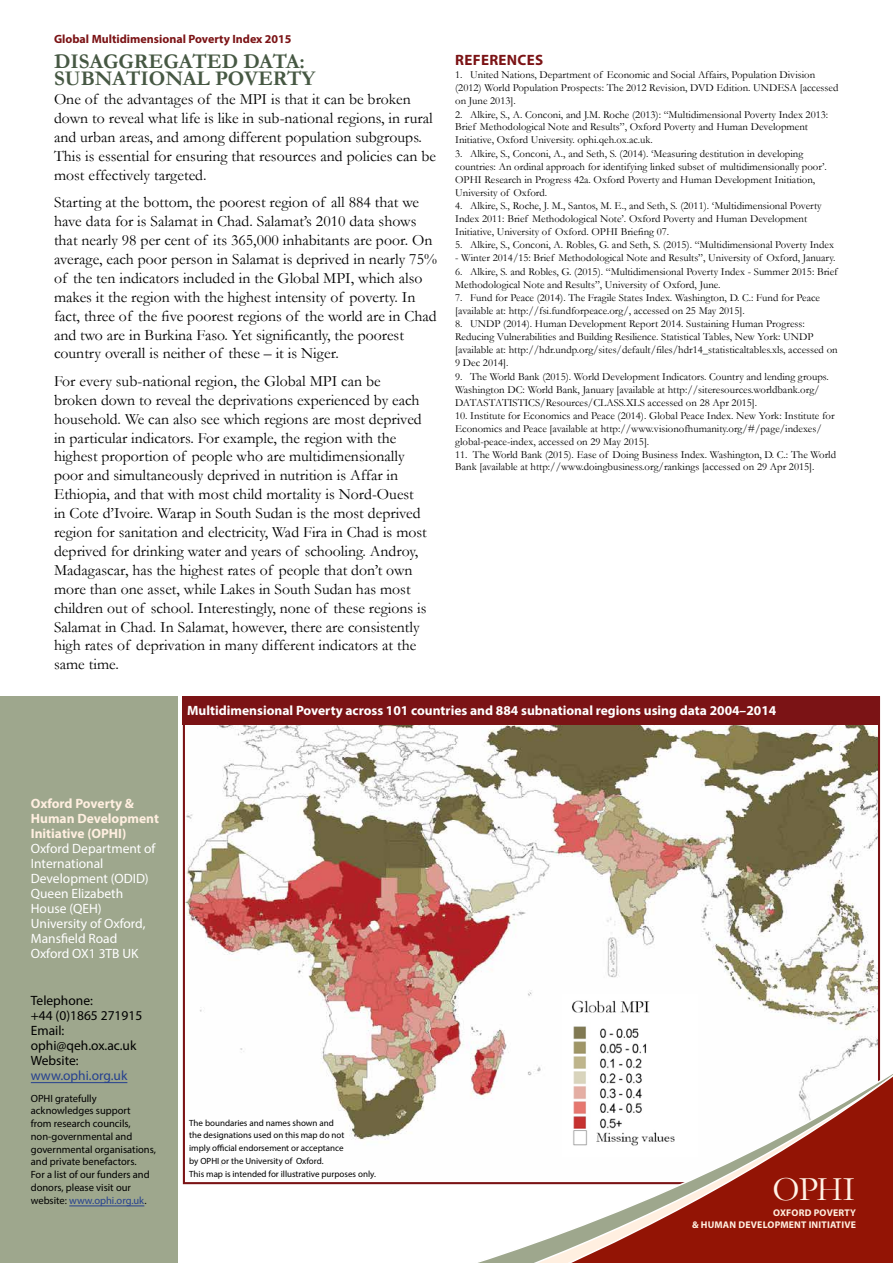
<style>
.page{position:relative;width:893px;height:1263px;background:#fff}
.page>*{position:absolute;margin:0;border:0;box-sizing:border-box;transform-origin:0 0}
.t1{font:34.8px "Garamond";color:#fff2e6}
.t2{font:700 21px/17.5px "Garamond";color:#465843}
.t3{font:15.75px/18.9px "Garamond";color:#000}
.t4{font:700 15px "Myriad Pro";letter-spacing:.02em;color:#7b1315}
.t5{font:13.5px/15px "Myriad Pro";color:#fff}
.t6{font:700 13.5px "Myriad Pro";color:#fff}
.t7{font:13.5px/15px "Myriad Pro";color:#000}
.t8{font:700 13.5px/15px "Myriad Pro";color:#ffefe0}
.t9{font:13.5px "Myriad Pro";color:#25408f}
.t10{font:700 12px "Myriad Pro";color:#7b1315}
.t11{font:10.8px/12.9px "Garamond";color:#000}
.t12{font:10.5px/12.8px "Myriad Pro";color:#000}
.t13{font:700 9.75px/11.7px "Myriad Pro";letter-spacing:.02em;color:#ffefe0;text-align:right}
.t14{font:9px/12.8px "Myriad Pro";color:#000}
.s1{color:#25408f}
</style>
<div class="page">
<img style="left:186px;top:725px;width:691px;height:441px">
<img style="left:563px;top:994px;width:135px;height:70px">
<svg style="left:368px;top:1064px;width:513px;height:121px"></svg>
<svg style="left:452px;top:1067px;width:45px;height:196px"></svg>
<svg style="left:497px;top:1065px;width:396px;height:198px"></svg>
<div style="left:0;top:696px;width:178px;height:567px;background:#9ea78d"></div>
<hr style="left:31px;top:1082px;width:96px;height:1px;background:#25408f">
<hr style="left:69px;top:1205px;width:75px;height:1px;background:#25408f">
<div style="left:183px;top:696px;width:697px;height:29px;background:#7b1315"></div>
<p class="t10" style="left:54px;top:31px;width:239px">Global Multidimensional Poverty Index 2015</p>
<h2 class="t2" style="left:54px;top:52px;width:263px">DISAGGREGATED DATA:<br>SUBNATIONAL POVERTY</h2>
<p class="t3" style="left:54px;top:90px;width:384px">One of the advantages of the MPI is that it can be broken down to reveal what life is like in sub-national regions, in rural and urban areas, and among different population subgroups.<br>This is essential for ensuring that resources and policies can be most effectively targeted.</p>
<p class="t3" style="left:54px;top:193px;width:385px">Starting at the bottom, the poorest region of all 884 that we have data for is Salamat in Chad. Salamat’s 2010 data shows that nearly 98 per cent of its 365,000 inhabitants are poor. On average, each poor person in Salamat is deprived in nearly 75% of the ten indicators included in the Global MPI, which also makes it the region with the highest intensity of poverty. In fact, three of the five poorest regions of the world are in Chad and two are in Burkina Faso. Yet significantly, the poorest country overall is neither of these – it is Niger.</p>
<p class="t3" style="left:54px;top:371px;width:374px">For every sub-national region, the Global MPI can be broken down to reveal the deprivations experienced by each household. We can also see which regions are most deprived in particular indicators. For example, the region with the highest proportion of people who are multidimensionally poor and simultaneously deprived in nutrition is Affar in Ethiopia, and that with most child mortality is Nord-Ouest in Cote d’Ivoire. Warap in South Sudan is the most deprived region for sanitation and electricity, Wad Fira in Chad is most deprived for drinking water and years of schooling. Androy, Madagascar, has the highest rates of people that don’t own more than one asset, while Lakes in South Sudan has most children out of school. Interestingly, none of these regions is Salamat in Chad. In Salamat, however, there are consistently high rates of deprivation in many different indicators at the same time.</p>
<h3 class="t4" style="left:455px;top:50px;width:89px">REFERENCES</h3>
<p class="t11" style="left:455px;top:68px;width:385px">1. United Nations, Department of Economic and Social Affairs, Population Division (2012) World Population Prospects: The 2012 Revision, DVD Edition. UNDESA [accessed on June 2013].</p>
<p class="t11" style="left:455px;top:108px;width:375px">2. Alkire, S., A. Conconi, and J.M. Roche (2013): “Multidimensional Poverty Index 2013:<br>Brief Methodological Note and Results”, Oxford Poverty and Human Development<br>Initiative, Oxford University. ophi.qeh.ox.ac.uk.</p>
<p class="t11" style="left:455px;top:147px;width:373px">3. Alkire, S., Conconi, A., and Seth, S. (2014). ‘Measuring destitution in developing countries: An ordinal approach for identifying linked subset of multidimensionally poor’.<br>OPHI Research in Progress 42a. Oxford Poverty and Human Development Initiation, University of Oxford.</p>
<p class="t11" style="left:455px;top:199px;width:368px">4. Alkire, S., Roche, J. M., Santos, M. E., and Seth, S. (2011). ‘Multidimensional Poverty<br>Index 2011: Brief Methodological Note’. Oxford Poverty and Human Development<br>Initiative, University of Oxford. OPHI Briefing 07.</p>
<p class="t11" style="left:455px;top:238px;width:380px">5. Alkire, S., Conconi, A. Robles, G. and Seth, S. (2015). “Multidimensional Poverty Index</p>
<p class="t11" style="left:455px;top:251px;width:382px">- Winter 2014/15: Brief Methodological Note and Results”, University of Oxford, January.</p>
<p class="t11" style="left:455px;top:265px;width:384px">6. Alkire, S. and Robles, G. (2015). “Multidimensional Poverty Index - Summer 2015: Brief<br>Methodological Note and Results”, University of Oxford, June.</p>
<p class="t11" style="left:455px;top:291px;width:366px">7. Fund for Peace (2014). The Fragile States Index. Washington, D. C.: Fund for Peace [available at: http://fsi.fundforpeace.org/, accessed on 25 May 2015].</p>
<p class="t11" style="left:455px;top:317px;width:384px">8. UNDP (2014). Human Development Report 2014. Sustaining Human Progress:<br>Reducing Vulnerabilities and Building Resilience. Statistical Tables, New York: UNDP [available at: http://hdr.undp.org/sites/default/files/hdr14_statisticaltables.xls, accessed on 9 Dec 2014].</p>
<p class="t11" style="left:455px;top:370px;width:375px">9. The World Bank (2015). World Development Indicators. Country and lending groups.<br>Washington DC: World Bank, January [available at http://siteresources.worldbank.org/<br>DATASTATISTICS/Resources/CLASS.XLS accessed on 28 Apr 2015].</p>
<p class="t11" style="left:455px;top:409px;width:381px">10. Institute for Economics and Peace (2014). Global Peace Index. New York: Institute for<br>Economics and Peace [available at http://www.visionofhumanity.org/#/page/indexes/ global-peace-index, accessed on 29 May 2015].</p>
<p class="t11" style="left:455px;top:448px;width:382px">11. The World Bank (2015). Ease of Doing Business Index. Washington, D. C.: The World<br>Bank [available at http://www.doingbusiness.org/rankings [accessed on 29 Apr 2015].</p>
<p class="t6" style="left:187px;top:702px;width:591px">Multidimensional Poverty across 101 countries and 884 subnational regions using data 2004–2014</p>
<p class="t8" style="left:31px;top:796px;width:130px">Oxford Poverty &amp;<br>Human Development<br>Initiative (OPHI)</p>
<p class="t5" style="left:31px;top:841px;width:126px">Oxford Department of<br>International<br>Development (ODID)<br>Queen Elizabeth<br>House (QEH)<br>University of Oxford,<br>Mansfield Road<br>Oxford OX1 3TB UK</p>
<p class="t7" style="left:31px;top:993px;width:113px">Telephone:<br>+44 (0)1865 271915<br>Email: ophi@qeh.ox.ac.uk<br>Website:</p>
<p class="t9" style="left:31px;top:1067px;width:98px">www.ophi.org.uk</p>
<p class="t12" style="left:31px;top:1091px;width:127px">OPHI gratefully acknowledges support<br>from research councils, non-governmental and governmental organisations, and private benefactors.<br>For a list of our funders and donors, please visit our website: <span class="s1">www.ophi.org.uk</span>.</p>
<p class="t14" style="left:189px;top:1116px;width:188px">The boundaries and names shown and<br>the designations used on this map do not<br>imply official endorsement or acceptance<br>by OPHI or the University of Oxford.<br>This map is intended for illustrative purposes only.</p>
<h1 class="t1" style="left:773px;top:1168px;width:84px">OPHI</h1>
<p class="t13" style="left:692px;top:1207px;width:165px">OXFORD POVERTY<br>&amp; HUMAN DEVELOPMENT INITIATIVE</p>
</div>
